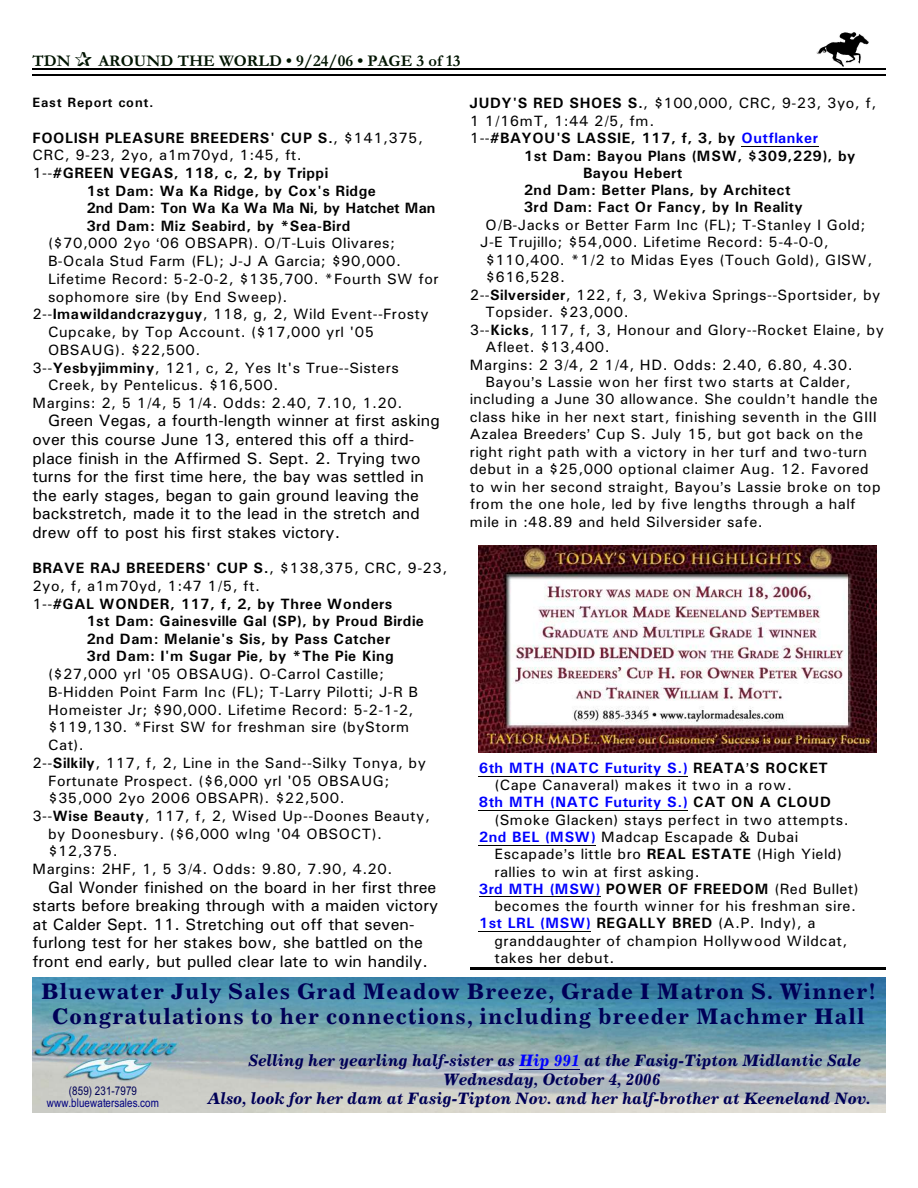
<style>
.page{position:relative;width:918px;height:1188px;background:#fff}
.page>*{position:absolute;margin:0;border:0;box-sizing:border-box;transform-origin:0 0}
.t1{font:700 22.35px/25.3px "Century 731 BT";letter-spacing:.05em;color:#000057;text-align:center}
.t2{font:16.5px/18.6px "Univers";color:#000}
.t3{font:italic 700 16.5px "Century 731 BT";letter-spacing:.005em;color:#000057}
.t4{font:700 16.5px "Garamond";color:#001400}
.t5{font:15px/17.4px "Univers";letter-spacing:.03em;color:#000}
.t6{font:700 15px "Univers";letter-spacing:.035em;color:#000}
.t7{font:700 15px "Univers";letter-spacing:.04em;color:#00f}
.t8{font:700 15px "Univers";color:#000}
.t9{font:700 13.5px "Univers";letter-spacing:.065em;color:#000}
.t10{font:12px "Arial Narrow";letter-spacing:.015em;color:#000080}
.t11{font:12px "Arial Narrow";letter-spacing:.015em;color:#000057}
.s1{font-weight:400}
.s2{font-weight:700}
.s3{font-weight:700;color:#00f}
.s4{color:#000}
.s5{color:#00f}
</style>
<div class="page">
<img style="left:817px;top:32px;width:51px;height:34px">
<hr style="left:32px;top:68px;width:853px;height:1px;background:#000">
<hr style="left:32px;top:75px;width:853px;height:1px;background:#000">
<hr style="left:479px;top:776px;width:209px;height:1px;background:#000">
<hr style="left:479px;top:810px;width:209px;height:1px;background:#000">
<hr style="left:479px;top:845px;width:117px;height:1px;background:#000">
<hr style="left:479px;top:896px;width:122px;height:1px;background:#000">
<hr style="left:479px;top:931px;width:112px;height:1px;background:#000">
<img style="left:479px;top:546px;width:398px;height:206px">
<hr style="left:470px;top:967px;width:415px;height:3px;background:#000">
<hr style="left:741px;top:146px;width:77px;height:1px;background:#000">
<img style="left:32px;top:977px;width:854px;height:135px">
<hr style="left:519px;top:1069px;width:61px;height:1px;background:#000057">
<p class="t4" style="left:32px;top:55px;width:40px">TDN</p>
<p class="t4" style="left:98px;top:55px;width:364px">AROUND THE WORLD • 9/24/06 • PAGE 3 of 13</p>
<p class="t9" style="left:32px;top:98px;width:123px">East Report cont.</p>
<p class="t6" style="left:32px;top:132px;width:392px">FOOLISH PLEASURE BREEDERS' CUP S.<span class="s1">, $141,375,</span></p>
<p class="t5" style="left:32px;top:148px;width:271px">CRC, 9-23, 2yo, a1m70yd, 1:45, ft.</p>
<p class="t6" style="left:32px;top:168px;width:297px"><span class="s1">1--</span>#GREEN VEGAS, 118, c, 2, by Trippi</p>
<p class="t6" style="left:86px;top:185px;width:291px">1st Dam: Wa Ka Ridge, by Cox's Ridge</p>
<p class="t8" style="left:86px;top:203px;width:350px">2nd Dam: Ton Wa Ka Wa Ma Ni, by Hatchet Man</p>
<p class="t6" style="left:86px;top:220px;width:265px">3rd Dam: Miz Seabird, by *Sea-Bird</p>
<p class="t5" style="left:48px;top:236px;width:349px">($70,000 2yo 06 OBSAPR). O/T-Luis Olivares;</p>
<p class="t5" style="left:48px;top:254px;width:354px">B-Ocala Stud Farm (FL); J-J A Garcia; $90,000.</p>
<p class="t5" style="left:48px;top:271px;width:392px">Lifetime Record: 5-2-0-2, $135,700. *Fourth SW for</p>
<p class="t5" style="left:48px;top:289px;width:241px">sophomore sire (by End Sweep).</p>
<p class="t5" style="left:32px;top:307px;width:398px">2--<span class="s2">Imawildandcrazyguy</span>, 118, g, 2, Wild Event--Frosty</p>
<p class="t5" style="left:48px;top:325px;width:328px">Cupcake, by Top Account. ($17,000 yrl '05</p>
<p class="t5" style="left:48px;top:342px;width:154px">OBSAUG). $22,500.</p>
<p class="t5" style="left:32px;top:360px;width:368px">3--<span class="s2">Yesbyjimminy</span>, 121, c, 2, Yes It's True--Sisters</p>
<p class="t5" style="left:48px;top:378px;width:232px">Creek, by Pentelicus. $16,500.</p>
<p class="t5" style="left:32px;top:396px;width:371px">Margins: 2, 5 1/4, 5 1/4. Odds: 2.40, 7.10, 1.20.</p>
<p class="t2" style="left:32px;top:413px;width:409px;text-indent:16px">Green Vegas, a fourth-length winner at first asking over this course June 13, entered this off a third&shy;place finish in the Affirmed S. Sept. 2. Trying two turns for the first time here, the bay was settled in the early stages, began to gain ground leaving the backstretch, made it to the lead in the stretch and drew off to post his first stakes victory.</p>
<p class="t6" style="left:32px;top:563px;width:417px">BRAVE RAJ BREEDERS' CUP S.<span class="s1">, $138,375, CRC, 9-23,</span></p>
<p class="t5" style="left:32px;top:578px;width:229px">2yo, f, a1m70yd, 1:47 1/5, ft.</p>
<p class="t6" style="left:32px;top:598px;width:361px"><span class="s1">1--</span>#GAL WONDER, 117, f, 2, by Three Wonders</p>
<p class="t6" style="left:86px;top:616px;width:339px">1st Dam: Gainesville Gal (SP), by Proud Birdie</p>
<p class="t6" style="left:86px;top:634px;width:305px">2nd Dam: Melanie's Sis, by Pass Catcher</p>
<p class="t6" style="left:86px;top:651px;width:309px">3rd Dam: I'm Sugar Pie, by *The Pie King</p>
<p class="t5" style="left:48px;top:667px;width:337px">($27,000 yrl '05 OBSAUG). O-Carrol Castille;</p>
<p class="t5" style="left:48px;top:684px;width:371px">B-Hidden Point Farm Inc (FL); T-Larry Pilotti; J-R B</p>
<p class="t5" style="left:48px;top:702px;width:367px">Homeister Jr; $90,000. Lifetime Record: 5-2-1-2,</p>
<p class="t5" style="left:48px;top:720px;width:363px">$119,130. *First SW for freshman sire (byStorm</p>
<p class="t5" style="left:48px;top:738px;width:37px">Cat).</p>
<p class="t5" style="left:32px;top:755px;width:395px">2--<span class="s2">Silkily</span>, 117, f, 2, Line in the Sand--Silky Tonya, by</p>
<p class="t5" style="left:48px;top:773px;width:343px">Fortunate Prospect. ($6,000 yrl '05 OBSAUG;</p>
<p class="t5" style="left:48px;top:791px;width:298px">$35,000 2yo 2006 OBSAPR). $22,500.</p>
<p class="t5" style="left:32px;top:808px;width:399px">3--<span class="s2">Wise Beauty</span>, 117, f, 2, Wised Up--Doones Beauty,</p>
<p class="t5" style="left:48px;top:826px;width:335px">by Doonesbury. ($6,000 wlng '04 OBSOCT).</p>
<p class="t5" style="left:48px;top:844px;width:71px">$12,375.</p>
<p class="t5" style="left:32px;top:862px;width:362px">Margins: 2HF, 1, 5 3/4. Odds: 9.80, 7.90, 4.20.</p>
<p class="t2" style="left:32px;top:879px;width:407px;text-indent:16px">Gal Wonder finished on the board in her first three starts before breaking through with a maiden victory at Calder Sept. 11. Stretching out off that seven&shy;furlong test for her stakes bow, she battled on the front end early, but pulled clear late to win handily.</p>
<p class="t5" style="left:470px;top:96px;width:408px"><span class="s2">JUDY'S RED SHOES S.</span>, $100,000, CRC, 9-23, 3yo, f,<br>1 1/16mT, 1:44 2/5, fm.<br>1--<span class="s2">#BAYOU'S LASSIE, 117, f, 3, by</span> <span class="s3">Outflanker</span></p>
<p class="t6" style="left:524px;top:150px;width:333px">1st Dam: Bayou Plans (MSW, $309,229), by</p>
<p class="t6" style="left:583px;top:168px;width:101px">Bayou Hebert</p>
<p class="t6" style="left:524px;top:185px;width:268px">2nd Dam: Better Plans, by Architect</p>
<p class="t6" style="left:524px;top:202px;width:281px">3rd Dam: Fact Or Fancy, by In Reality</p>
<p class="t5" style="left:485px;top:217px;width:382px">O/B-Jacks or Better Farm Inc (FL); T-Stanley I Gold;</p>
<p class="t5" style="left:480px;top:235px;width:350px">J-E Trujillo; $54,000. Lifetime Record: 5-4-0-0,</p>
<p class="t5" style="left:485px;top:252px;width:388px">$110,400. *1/2 to Midas Eyes (Touch Gold), GISW,</p>
<p class="t5" style="left:485px;top:270px;width:81px">$616,528.</p>
<p class="t5" style="left:470px;top:287px;width:412px">2--<span class="s2">Silversider</span>, 122, f, 3, Wekiva Springs--Sportsider, by</p>
<p class="t5" style="left:485px;top:305px;width:145px">Topsider. $23,000.</p>
<p class="t5" style="left:470px;top:322px;width:416px">3--<span class="s2">Kicks</span>, 117, f, 3, Honour and Glory--Rocket Elaine, by</p>
<p class="t5" style="left:485px;top:340px;width:126px">Afleet. $13,400.</p>
<p class="t5" style="left:470px;top:357px;width:385px">Margins: 2 3/4, 2 1/4, HD. Odds: 2.40, 6.80, 4.30.</p>
<p class="t5" style="left:485px;top:374px;width:367px">Bayou s Lassie won her first two starts at Calder,</p>
<p class="t5" style="left:470px;top:392px;width:410px">including a June 30 allowance. She couldn t handle the</p>
<p class="t5" style="left:470px;top:409px;width:409px">class hike in her next start, finishing seventh in the GIII</p>
<p class="t5" style="left:470px;top:427px;width:395px">Azalea Breeders Cup S. July 15, but got back on the</p>
<p class="t5" style="left:470px;top:444px;width:399px">right right path with a victory in her turf and two-turn</p>
<p class="t5" style="left:470px;top:462px;width:401px">debut in a $25,000 optional claimer Aug. 12. Favored</p>
<p class="t5" style="left:470px;top:479px;width:412px">to win her second straight, Bayou s Lassie broke on top</p>
<p class="t5" style="left:470px;top:497px;width:387px">from the one hole, led by five lengths through a half</p>
<p class="t5" style="left:470px;top:514px;width:295px">mile in :48.89 and held Silversider safe.</p>
<p class="t7" style="left:479px;top:763px;width:351px">6th MTH (NATC Futurity S.) <span class="s4">REATA S ROCKET</span></p>
<p class="t5" style="left:494px;top:778px;width:299px">(Cape Canaveral) makes it two in a row.</p>
<p class="t7" style="left:479px;top:797px;width:354px">8th MTH (NATC Futurity S.) <span class="s4">CAT ON A CLOUD</span></p>
<p class="t5" style="left:494px;top:812px;width:356px">(Smoke Glacken) stays perfect in two attempts.</p>
<p class="t5" style="left:479px;top:830px;width:321px"><span class="s3">2nd BEL (MSW)</span> Madcap Escapade &amp; Dubai</p>
<p class="t5" style="left:494px;top:847px;width:349px">Escapade s little bro <span class="s2">REAL ESTATE</span> (High Yield)</p>
<p class="t5" style="left:494px;top:864px;width:207px">rallies to win at first asking.</p>
<p class="t6" style="left:479px;top:884px;width:382px"><span class="s5">3rd MTH (MSW)</span> POWER OF FREEDOM <span class="s1">(Red Bullet)</span></p>
<p class="t5" style="left:494px;top:899px;width:363px">becomes the fourth winner for his freshman sire.</p>
<p class="t5" style="left:479px;top:916px;width:338px"><span class="s3">1st LRL (MSW)</span> <span class="s2">REGALLY BRED</span> (A.P. Indy), a</p>
<p class="t5" style="left:494px;top:933px;width:354px">granddaughter of champion Hollywood Wildcat,</p>
<p class="t5" style="left:494px;top:950px;width:121px">takes her debut.</p>
<h1 class="t1" style="left:41px;top:981px;width:836px">Bluewater July Sales Grad Meadow Breeze, Grade I Matron S. Winner!<br>Congratulations to her connections, including breeder Machmer Hall</h1>
<p class="t3" style="left:248px;top:1054px;width:614px">Selling her yearling half-sister as <span class="s5">Hip 991</span> at the Fasig-Tipton Midlantic Sale</p>
<p class="t3" style="left:444px;top:1073px;width:218px">Wednesday, October 4, 2006</p>
<p class="t3" style="left:208px;top:1092px;width:664px">Also, look for her dam at Fasig-Tipton Nov. and her half-brother at Keeneland Nov.</p>
<p class="t11" style="left:69px;top:1086px;width:70px">(859) 231-7979</p>
<p class="t10" style="left:47px;top:1098px;width:113px">www.bluewatersales.com</p>
</div>
